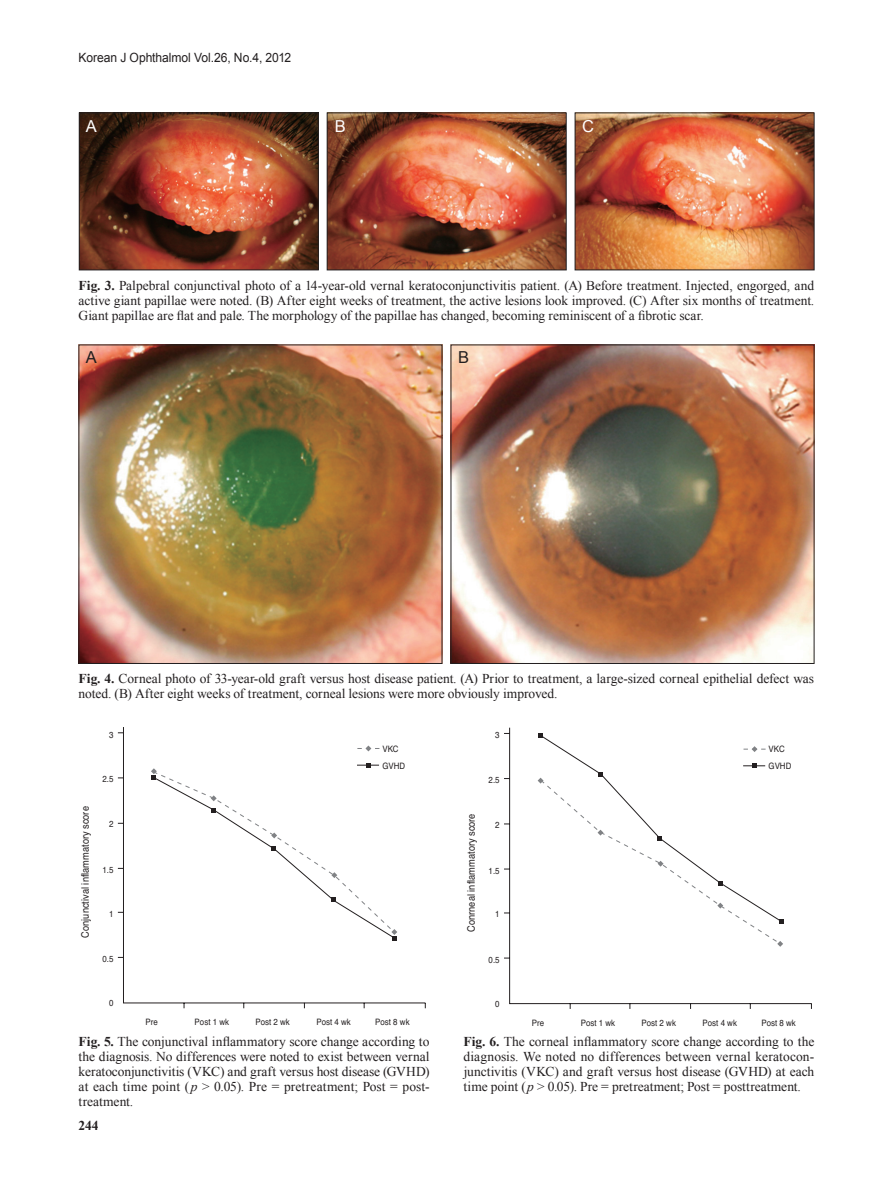
<style>
.page{position:relative;width:893px;height:1191px;background:#fff}
.page>*{position:absolute;margin:0;border:0;box-sizing:border-box;transform-origin:0 0}
.그림_AB{font:16.5px "Arial";color:#fff}
.그림_AB-2{font:16.5px "Arial";color:#231f20}
.Fig_설명{font:13.5px/15px "Times New Roman";letter-spacing:-.005em;color:#231f20;text-align:justify}
.t1{font:700 13.5px "Times New Roman";color:#231f20}
.t2{font:12.75px "Arial";letter-spacing:-.005em;color:#231f20;scale:.95 1}
.t3{font:10.35px "Helvetica";color:#231f20;scale:.9 1}
.t4{font:8.85px/16.8px "Helvetica";color:#231f20;scale:.9 1}
.s1{font-weight:700}
.s2{font-style:italic}
</style>
<div class="page">
<svg style="left:117px;top:727px;width:309px;height:282px"></svg>
<svg style="left:357px;top:745px;width:22px;height:6px"></svg>
<svg style="left:151px;top:763px;width:246px;height:177px"></svg>
<svg style="left:504px;top:727px;width:308px;height:282px"></svg>
<svg style="left:539px;top:734px;width:243px;height:29px"></svg>
<svg style="left:538px;top:763px;width:245px;height:183px"></svg>
<img style="left:81px;top:347px;width:359px;height:314px">
<img style="left:453px;top:347px;width:359px;height:314px">
<img style="left:81px;top:115px;width:235px;height:153px">
<div style="left:79px;top:113px;width:239px;height:157px;border:1px solid #231f20"></div>
<img style="left:329px;top:115px;width:235px;height:153px">
<div style="left:327px;top:113px;width:239px;height:157px;border:1px solid #231f20"></div>
<img style="left:577px;top:115px;width:235px;height:153px">
<div style="left:575px;top:113px;width:239px;height:157px;border:1px solid #231f20"></div>
<p class="t2" style="left:79px;top:49px;width:225px">Korean J Ophthalmol Vol.26, No.4, 2012</p>
<p class="그림_AB" style="left:86px;top:115px;width:13px">A</p>
<p class="그림_AB" style="left:335px;top:115px;width:13px">B</p>
<p class="그림_AB" style="left:582px;top:115px;width:13px">C</p>
<p class="Fig_설명" style="left:79px;top:278px;width:737px"><span class="s1">Fig. 3.</span> Palpebral conjunctival photo of a 14-year-old vernal keratoconjunctivitis patient. (A) Before treatment. Injected, engorged, and active giant papillae were noted. (B) After eight weeks of treatment, the active lesions look improved. (C) After six months of treatment.<br>Giant papillae are flat and pale. The morphology of the papillae has changed, becoming reminiscent of a fibrotic scar.</p>
<p class="그림_AB-2" style="left:86px;top:347px;width:13px">A</p>
<p class="그림_AB-2" style="left:458px;top:347px;width:13px">B</p>
<p class="Fig_설명" style="left:79px;top:671px;width:737px"><span class="s1">Fig. 4.</span> Corneal photo of 33-year-old graft versus host disease patient. (A) Prior to treatment, a large-sized corneal epithelial defect was noted. (B) After eight weeks of treatment, corneal lesions were more obviously improved.</p>
<p class="t4" style="left:109px;top:726px;width:6px">3</p>
<p class="t4" style="left:495px;top:726px;width:6px">3</p>
<p class="t4" style="left:382px;top:740px;width:27px">VKC<br>GVHD</p>
<p class="t4" style="left:768px;top:740px;width:27px">VKC<br>GVHD</p>
<p class="t4" style="left:102px;top:770px;width:14px">2.5</p>
<p class="t4" style="left:489px;top:771px;width:14px">2.5</p>
<p class="t3" style="left:76px;top:937px;width:147px;rotate:-90deg">Conjunctival inflammatory score</p>
<p class="t4" style="left:109px;top:815px;width:6px">2</p>
<p class="t4" style="left:102px;top:861px;width:14px">1.5</p>
<p class="t4" style="left:109px;top:905px;width:6px">1</p>
<p class="t3" style="left:462px;top:931px;width:133px;rotate:-90deg">Conrneal inflammatory score</p>
<p class="t4" style="left:495px;top:816px;width:6px">2</p>
<p class="t4" style="left:489px;top:862px;width:14px">1.5</p>
<p class="t4" style="left:495px;top:905px;width:6px">1</p>
<p class="t4" style="left:102px;top:950px;width:14px">0.5</p>
<p class="t4" style="left:489px;top:951px;width:14px">0.5</p>
<p class="t4" style="left:109px;top:994px;width:6px">0</p>
<p class="t4" style="left:495px;top:995px;width:6px">0</p>
<p class="t4" style="left:146px;top:1013px;width:15px">Pre</p>
<p class="t4" style="left:195px;top:1013px;width:40px">Post 1 wk</p>
<p class="t4" style="left:255px;top:1013px;width:40px">Post 2 wk</p>
<p class="t4" style="left:316px;top:1013px;width:40px">Post 4 wk</p>
<p class="t4" style="left:375px;top:1013px;width:40px">Post 8 wk</p>
<p class="t4" style="left:532px;top:1014px;width:15px">Pre</p>
<p class="t4" style="left:581px;top:1014px;width:40px">Post 1 wk</p>
<p class="t4" style="left:642px;top:1014px;width:40px">Post 2 wk</p>
<p class="t4" style="left:703px;top:1014px;width:40px">Post 4 wk</p>
<p class="t4" style="left:761px;top:1014px;width:40px">Post 8 wk</p>
<p class="Fig_설명" style="left:79px;top:1033px;width:353px"><span class="s1">Fig. 5.</span> The conjunctival inflammatory score change according to the diagnosis. No differences were noted to exist between vernal keratoconjunctivitis (VKC) and graft versus host disease (GVHD) at each time point (<span class="s2">p</span> &gt; 0.05). Pre = pretreatment; Post = post&shy;treatment.</p>
<p class="Fig_설명" style="left:463px;top:1033px;width:352px"><span class="s1">Fig. 6.</span> The corneal inflammatory score change according to the diagnosis. We noted no differences between vernal keratocon&shy;junctivitis (VKC) and graft versus host disease (GVHD) at each time point (<span class="s2">p</span> &gt; 0.05). Pre = pretreatment; Post = posttreatment.</p>
<p class="t1" style="left:79px;top:1116px;width:22px">244</p>
</div>
